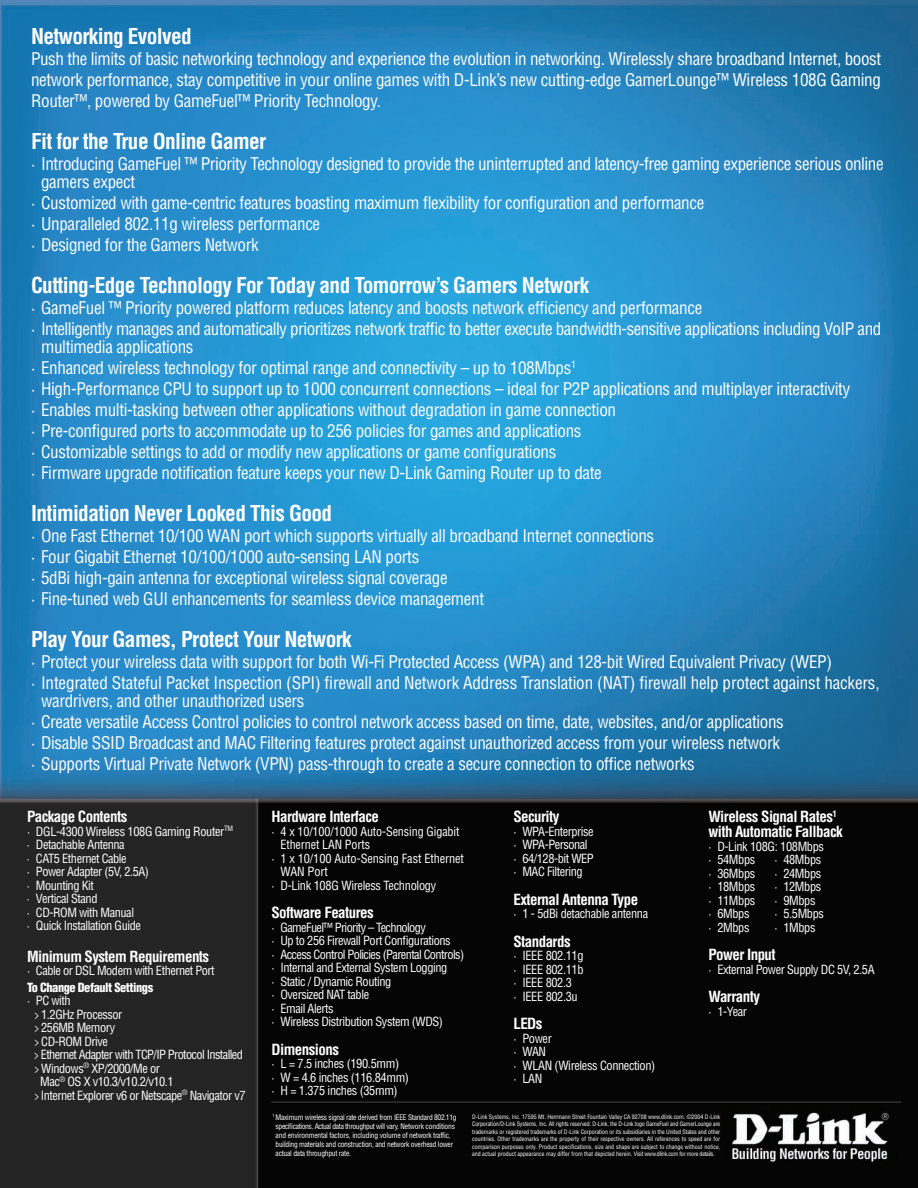
<style>
.page{position:relative;width:918px;height:1188px;background:#fff}
.page>*{position:absolute;margin:0;border:0;box-sizing:border-box;transform-origin:0 0}
.t1{font:700 condensed 21.3px "Helvetica";letter-spacing:-.03em;color:#fff}
.t2{font:condensed 17.1px/21px "Helvetica";letter-spacing:-.02em;color:#fff}
.t3{font:700 condensed 15px/15px "Helvetica";letter-spacing:-.035em;color:#fff}
.t4{font:condensed 12.3px/13.5px "Helvetica";letter-spacing:-.035em;color:#fff}
.t5{font:condensed 12.3px "Helvetica";letter-spacing:-.035em;color:#fff;scale:.65 1}
.t6{font:condensed 12.3px "Helvetica";letter-spacing:-.01em;color:#fff}
.t7{font:900 condensed 12.3px "Helvetica";letter-spacing:-.035em;color:#fff}
.t8{font:condensed 7.5px/9px "Helvetica";letter-spacing:-.03em;color:#fff}
.t9{font:condensed 6px/7.5px "Helvetica";letter-spacing:-.035em;color:#fff;text-align:justify}
</style>
<div class="page">
<img style="left:0;top:0;width:918px;height:1188px">
<p class="t1" style="left:31px;top:23px;width:162px">Networking Evolved</p>
<p class="t2" style="left:31px;top:48px;width:852px;text-align:justify">Push the limits of basic networking technology and experience the evolution in networking. Wirelessly share broadband Internet, boost network performance, stay competitive in your online games with D-Link’s new cutting-edge GamerLounge™ Wireless 108G Gaming Router™, powered by GameFuel™ Priority Technology.</p>
<p class="t1" style="left:31px;top:128px;width:237px">Fit for the True Online Gamer</p>
<p class="t2" style="left:41px;top:155px;width:844px;line-height:18px;text-indent:-10px">· Introducing GameFuel ™ Priority Technology designed to provide the uninterrupted and latency-free gaming experience serious online gamers expect</p>
<p class="t2" style="left:31px;top:192px;width:675px">· Customized with game-centric features boasting maximum flexibility for configuration and performance · Unparalleled 802.11g wireless performance<br>· Designed for the Gamers Network</p>
<p class="t1" style="left:31px;top:272px;width:560px">Cutting-Edge Technology For Today and Tomorrow’s Gamers Network</p>
<p class="t2" style="left:31px;top:297px;width:852px">· GameFuel ™ Priority powered platform reduces latency and boosts network efficiency and performance<br>· Intelligently manages and automatically prioritizes network traffic to better execute bandwidth-sensitive applications including VoIP and</p>
<p class="t2" style="left:31px;top:336px;width:821px;text-indent:10px">multimedia applications<br>· Enhanced wireless technology for optimal range and connectivity – up to 108Mbps<sup>1<br></sup>· High-Performance CPU to support up to 1000 concurrent connections – ideal for P2P applications and multiplayer interactivity · Enables multi-tasking between other applications without degradation in game connection<br>· Pre-configured ports to accommodate up to 256 policies for games and applications<br>· Customizable settings to add or modify new applications or game configurations<br>· Firmware upgrade notification feature keeps your new D-Link Gaming Router up to date</p>
<p class="t1" style="left:31px;top:500px;width:303px">Intimidation Never Looked This Good</p>
<p class="t2" style="left:31px;top:525px;width:625px">· One Fast Ethernet 10/100 WAN port which supports virtually all broadband Internet connections · Four Gigabit Ethernet 10/100/1000 auto-sensing LAN ports<br>· 5dBi high-gain antenna for exceptional wireless signal coverage<br>· Fine-tuned web GUI enhancements for seamless device management</p>
<p class="t1" style="left:31px;top:626px;width:322px">Play Your Games, Protect Your Network</p>
<p class="t2" style="left:31px;top:651px;width:850px">· Protect your wireless data with support for both Wi-Fi Protected Access (WPA) and 128-bit Wired Equivalent Privacy (WEP)<br>· Integrated Stateful Packet Inspection (SPI) firewall and Network Address Translation (NAT) firewall help protect against hackers,</p>
<p class="t2" style="left:31px;top:690px;width:754px;text-indent:10px">wardrivers, and other unauthorized users<br>· Create versatile Access Control policies to control network access based on time, date, websites, and/or applications · Disable SSID Broadcast and MAC Filtering features protect against unauthorized access from your wireless network · Supports Virtual Private Network (VPN) pass-through to create a secure connection to office networks</p>
<p class="t3" style="left:27px;top:809px;width:102px">Package Contents</p>
<p class="t4" style="left:27px;top:824px;width:208px">· DGL-4300 Wireless 108G Gaming Router<sup>TM </sup>· Detachable Antenna<br>· CAT5 Ethernet Cable<br>· Power Adapter (5V, 2.5A)<br>· Mounting Kit<br>· Vertical Stand<br>· CD-ROM with Manual<br>· Quick Installation Guide</p>
<p class="t3" style="left:27px;top:948px;width:184px">Minimum System Requirements</p>
<p class="t4" style="left:27px;top:964px;width:189px">· Cable or DSL Modem with Ethernet Port</p>
<p class="t7" style="left:27px;top:979px;width:128px">To Change Default Settings</p>
<p class="t4" style="left:27px;top:994px;width:45px">· PC with</p>
<p class="t5" style="left:35px;top:1006px;width:136px">&gt; 1.2GHz Processor</p>
<p class="t5" style="left:35px;top:1020px;width:125px">&gt; 256MB Memory</p>
<p class="t5" style="left:35px;top:1033px;width:114px">&gt; CD-ROM Drive</p>
<p class="t5" style="left:35px;top:1047px;width:322px">&gt; Ethernet Adapter with TCP/IP Protocol Installed</p>
<p class="t5" style="left:35px;top:1060px;width:194px">&gt; Windows<sup>®</sup> XP/2000/Me or</p>
<p class="t4" style="left:40px;top:1075px;width:135px">Mac<sup>®</sup> OS X v10.3/v10.2/v10.1</p>
<p class="t5" style="left:35px;top:1087px;width:326px">&gt; Internet Explorer v6 or Netscape<sup>®</sup> Navigator v7</p>
<p class="t3" style="left:513px;top:809px;width:48px">Security</p>
<p class="t4" style="left:513px;top:824px;width:82px">· WPA-Enterprise · WPA-Personal · 64/128-bit WEP · MAC Filtering</p>
<p class="t3" style="left:513px;top:891px;width:126px">External Antenna Type</p>
<p class="t4" style="left:513px;top:907px;width:136px">· 1 - 5dBi detachable antenna</p>
<p class="t3" style="left:513px;top:933px;width:59px">Standards</p>
<p class="t4" style="left:513px;top:949px;width:72px">· IEEE 802.11g · IEEE 802.11b · IEEE 802.3<br>· IEEE 802.3u</p>
<p class="t3" style="left:513px;top:1016px;width:31px">LEDs</p>
<p class="t4" style="left:513px;top:1031px;width:143px">· Power<br>· WAN<br>· WLAN (Wireless Connection) · LAN</p>
<p class="t3" style="left:708px;top:809px;width:136px">Wireless Signal Rates<sup>1 </sup>with Automatic Fallback</p>
<p class="t4" style="left:708px;top:839px;width:117px">· D-Link 108G: 108Mbps · 54Mbps</p>
<p class="t3" style="left:272px;top:809px;width:109px">Hardware Interface</p>
<p class="t6" style="left:272px;top:823px;width:190px">· 4 x 10/100/1000 Auto-Sensing Gigabit</p>
<p class="t6" style="left:280px;top:837px;width:91px">Ethernet LAN Ports</p>
<p class="t6" style="left:272px;top:850px;width:194px">· 1 x 10/100 Auto-Sensing Fast Ethernet</p>
<p class="t4" style="left:280px;top:865px;width:49px">WAN Port</p>
<p class="t4" style="left:272px;top:878px;width:166px">· D-Link 108G Wireless Technology</p>
<p class="t3" style="left:272px;top:905px;width:104px">Software Features</p>
<p class="t4" style="left:272px;top:920px;width:194px">· GameFuel™ Priority – Technology<br>· Up to 256 Firewall Port Configurations<br>· Access Control Policies (Parental Controls) · Internal and External System Logging<br>· Static / Dynamic Routing<br>· Oversized NAT table<br>· Email Alerts<br>· Wireless Distribution System (WDS)</p>
<p class="t3" style="left:272px;top:1041px;width:69px">Dimensions</p>
<p class="t4" style="left:272px;top:1057px;width:139px">· L = 7.5 inches (190.5mm)<br>· W = 4.6 inches (116.84mm) · H = 1.375 inches (35mm)</p>
<p class="t4" style="left:774px;top:853px;width:49px">· 48Mbps</p>
<p class="t4" style="left:708px;top:866px;width:49px">· 36Mbps</p>
<p class="t4" style="left:774px;top:866px;width:49px">· 24Mbps</p>
<p class="t4" style="left:708px;top:880px;width:49px">· 18Mbps</p>
<p class="t4" style="left:774px;top:880px;width:49px">· 12Mbps</p>
<p class="t4" style="left:708px;top:893px;width:49px">· 11Mbps</p>
<p class="t4" style="left:774px;top:893px;width:43px">· 9Mbps</p>
<p class="t4" style="left:708px;top:907px;width:43px">· 6Mbps</p>
<p class="t4" style="left:774px;top:907px;width:51px">· 5.5Mbps</p>
<p class="t4" style="left:708px;top:920px;width:43px">· 2Mbps</p>
<p class="t4" style="left:774px;top:920px;width:43px">· 1Mbps</p>
<p class="t3" style="left:708px;top:947px;width:69px">Power Input</p>
<p class="t4" style="left:708px;top:962px;width:168px">· External Power Supply DC 5V, 2.5A</p>
<p class="t3" style="left:708px;top:989px;width:53px">Warranty</p>
<p class="t4" style="left:708px;top:1004px;width:40px">· 1-Year</p>
<p class="t8" style="left:276px;top:1113px;width:182px;text-indent:-3px"><sup>1</sup> Maximum wireless signal rate derived from IEEE Standard 802.11g specifications. Actual data throughput will vary. Network conditions and environmental factors, including volume of network traffic, building materials and construction, and network overhead lower actual data throughput rate.</p>
<p class="t9" style="left:472px;top:1113px;width:250px">D-Link Systems, Inc. 17595 Mt. Herrmann Street Fountain Valley CA 92708 www.dlink.com. ©2004 D-Link Corporation/D-Link Systems, Inc. All rights reserved. D-Link, the D-Link logo GameFuel and GamerLounge are trademarks or registered trademarks of D-Link Corporation or its subsidiaries in the United States and other countries. Other trademarks are the property of their respective owners. All references to speed are for comparison purposes only. Product specifications, size and shape are subject to change without notice, and actual product appearance may differ from that depicted herein. Visit www.dlink.com for more details.</p>
</div>
